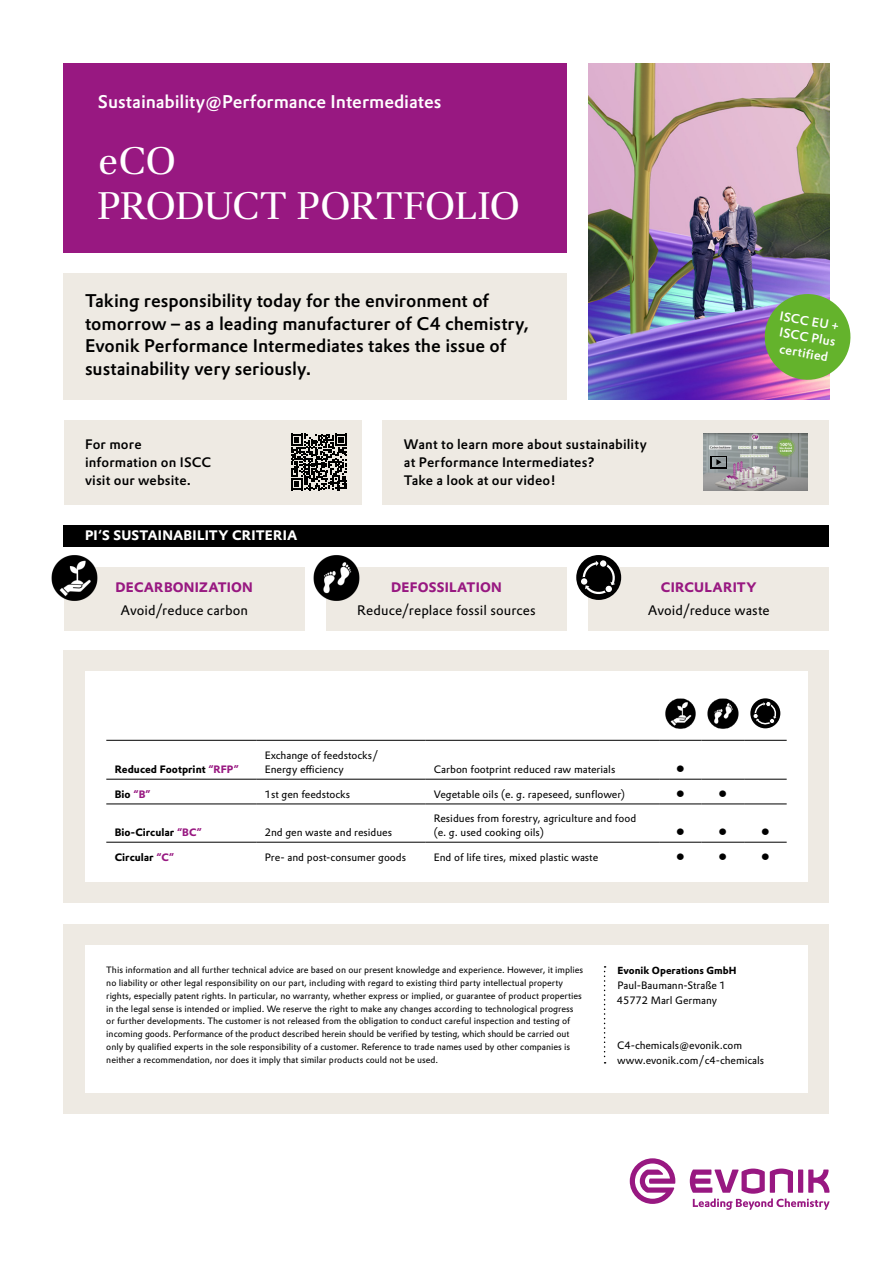
<style>
.page{position:relative;width:893px;height:1263px;background:#fff}
.page>*{position:absolute;margin:0;border:0;box-sizing:border-box;transform-origin:0 0}
.t1{font:37.5px/45px "Evonik Antares";letter-spacing:-.015em;color:#fff}
.t2{font:500 18px/22.5px "Evonik Prokyon";letter-spacing:-.005em;color:#000}
.t3{font:500 18px "Evonik Prokyon";letter-spacing:-.005em;color:#fff}
.t4{font:500 13.5px/18px "Evonik Prokyon";letter-spacing:.01em;color:#000}
.t5{font:13.5px "Evonik Prokyon";letter-spacing:.01em;color:#000}
.t6{font:700 13.5px "Evonik Prokyon";letter-spacing:.015em;color:#981881}
.t7{font:700 13.5px "Evonik Prokyon";letter-spacing:.015em;color:#fff}
.t8{font:500 12.6px/16.2px "Evonik Prokyon";color:#fff;text-align:justify}
.t9{font:12px "Evonik Prokyon";color:#000}
.t10{font:10.5px/15px "Evonik Prokyon";color:#000}
.t11{font:700 10.5px "Evonik Prokyon";color:#000}
.t12{font:700 10.05px "Evonik Prokyon";color:#000}
.t13{font:9px/13px "Evonik Prokyon";color:#000}
.s1{color:#981881}
</style>
<div class="page">
<div style="left:64px;top:420px;width:297px;height:84px;background:#eeeae3"></div>
<div style="left:383px;top:420px;width:446px;height:84px;background:#eeeae3"></div>
<div style="left:64px;top:651px;width:765px;height:252px;background:#eeeae3"></div>
<div style="left:64px;top:924px;width:765px;height:189px;background:#eeeae3"></div>
<div style="left:85px;top:945px;width:723px;height:147px;background:#fff"></div>
<svg style="left:690px;top:1168px;width:140px;height:42px"></svg>
<svg style="left:630px;top:1158px;width:45px;height:46px"></svg>
<div style="left:64px;top:273px;width:503px;height:126px;background:#eeeae3"></div>
<div style="left:64px;top:63px;width:503px;height:189px;background:#981881"></div>
<img style="left:588px;top:63px;width:241px;height:336px">
<div style="left:64px;top:525px;width:765px;height:21px;background:#000"></div>
<svg style="left:604px;top:966px;width:2px;height:97px"></svg>
<div style="left:85px;top:672px;width:723px;height:210px;background:#fff"></div>
<img style="left:665px;top:698px;width:74px;height:31px">
<svg style="left:750px;top:698px;width:30px;height:30px"></svg>
<svg style="left:753px;top:701px;width:24px;height:26px"></svg>
<div style="left:326px;top:567px;width:241px;height:63px;background:#eeeae3"></div>
<div style="left:64px;top:567px;width:241px;height:63px;background:#eeeae3"></div>
<div style="left:588px;top:567px;width:241px;height:63px;background:#eeeae3"></div>
<img style="left:51px;top:555px;width:47px;height:46px">
<img style="left:313px;top:555px;width:47px;height:46px">
<svg style="left:576px;top:555px;width:45px;height:45px"></svg>
<svg style="left:580px;top:559px;width:36px;height:39px"></svg>
<svg style="left:761px;top:291px;width:90px;height:92px;background:#84b061"></svg>
<img style="left:704px;top:434px;width:104px;height:56px">
<svg style="left:710px;top:456px;width:17px;height:12px"></svg>
<div style="left:712px;top:457px;width:13px;height:10px;background:#9aa3a4"></div>
<svg style="left:716px;top:459px;width:5px;height:6px"></svg>
<svg style="left:291px;top:434px;width:56px;height:56px"></svg>
<hr style="left:106px;top:803px;width:150px;height:1px;background:#000">
<hr style="left:256px;top:803px;width:169px;height:1px;background:#000">
<hr style="left:425px;top:803px;width:234px;height:1px;background:#000">
<hr style="left:659px;top:803px;width:43px;height:1px;background:#000">
<hr style="left:702px;top:803px;width:42px;height:1px;background:#000">
<hr style="left:744px;top:803px;width:43px;height:1px;background:#000">
<hr style="left:106px;top:842px;width:150px;height:1px;background:#000">
<hr style="left:256px;top:842px;width:169px;height:1px;background:#000">
<hr style="left:425px;top:842px;width:234px;height:1px;background:#000">
<hr style="left:659px;top:842px;width:43px;height:1px;background:#000">
<hr style="left:702px;top:842px;width:42px;height:1px;background:#000">
<hr style="left:744px;top:842px;width:43px;height:1px;background:#000">
<hr style="left:106px;top:740px;width:150px;height:1px;background:#000">
<hr style="left:256px;top:740px;width:169px;height:1px;background:#000">
<hr style="left:425px;top:740px;width:234px;height:1px;background:#000">
<hr style="left:659px;top:740px;width:43px;height:1px;background:#000">
<hr style="left:702px;top:740px;width:42px;height:1px;background:#000">
<hr style="left:744px;top:740px;width:43px;height:1px;background:#000">
<hr style="left:106px;top:779px;width:150px;height:1px;background:#000">
<hr style="left:256px;top:779px;width:169px;height:1px;background:#000">
<hr style="left:425px;top:779px;width:234px;height:1px;background:#000">
<hr style="left:659px;top:779px;width:43px;height:1px;background:#000">
<hr style="left:702px;top:779px;width:42px;height:1px;background:#000">
<hr style="left:744px;top:779px;width:43px;height:1px;background:#000">
<h2 class="t3" style="left:98px;top:88px;width:345px">Sustainability@Performance Intermediates</h2>
<h1 class="t1" style="left:98px;top:136px;width:424px">eCO<br>PRODUCT PORTFOLIO</h1>
<h2 class="t2" style="left:85px;top:288px;width:445px">Taking responsibility today for the environment of tomorrow – as a leading manufacturer of C4 chemistry, Evonik Performance Intermediates takes the issue of sustainability very seriously.</h2>
<h3 class="t8" style="left:781px;top:307px;width:62px;rotate:10deg">ISCC EU + ISCC Plus certifi ed</h3>
<h3 class="t4" style="left:85px;top:434px;width:128px">For more information on ISCC visit our website.</h3>
<h3 class="t4" style="left:404px;top:434px;width:244px">Want to learn more about sustainability at Performance Intermediates?<br>Take a look at our video!</h3>
<h3 class="t7" style="left:85px;top:525px;width:214px">PI‘S SUSTAINABILITY CRITERIA</h3>
<h3 class="t6" style="left:116px;top:576px;width:139px">DECARBONIZATION</h3>
<h3 class="t5" style="left:120px;top:599px;width:129px">Avoid/reduce carbon</h3>
<h3 class="t6" style="left:391px;top:576px;width:112px">DEFOSSILATION</h3>
<h3 class="t5" style="left:357px;top:599px;width:180px">Reduce/replace fossil sources</h3>
<h3 class="t6" style="left:661px;top:576px;width:97px">CIRCULARITY</h3>
<h3 class="t5" style="left:648px;top:599px;width:123px">Avoid/reduce waste</h3>
<p class="t11" style="left:115px;top:760px;width:126px">Reduced Footprint <span class="s1">“RFP”</span></p>
<p class="t10" style="left:265px;top:748px;width:115px;line-height:13.5px">Exchange of feedstocks/<br>Energy efficiency</p>
<p class="t10" style="left:434px;top:761px;width:183px">Carbon footprint reduced raw materials</p>
<h3 class="t9" style="left:676px;top:759px;width:10px">▯</h3>
<p class="t11" style="left:115px;top:785px;width:37px">Bio <span class="s1">“B”</span></p>
<p class="t10" style="left:265px;top:786px;width:87px">1st gen feedstocks</p>
<p class="t10" style="left:434px;top:786px;width:193px">Vegetable oils (e. g. rapeseed, sunflower)</p>
<h3 class="t9" style="left:676px;top:784px;width:10px">▯</h3>
<h3 class="t9" style="left:719px;top:784px;width:10px">▯</h3>
<p class="t11" style="left:115px;top:823px;width:89px">Bio-Circular <span class="s1">“BC”</span></p>
<p class="t10" style="left:265px;top:824px;width:129px">2nd gen waste and residues</p>
<p class="t10" style="left:434px;top:811px;width:204px;line-height:13.5px">Residues from forestry, agriculture and food (e. g. used cooking oils)</p>
<h3 class="t9" style="left:676px;top:822px;width:10px">▯</h3>
<h3 class="t9" style="left:719px;top:822px;width:10px">▯</h3>
<h3 class="t9" style="left:761px;top:822px;width:10px">▯</h3>
<p class="t11" style="left:115px;top:848px;width:61px">Circular <span class="s1">“C”</span></p>
<p class="t10" style="left:265px;top:849px;width:143px">Pre- and post-consumer goods</p>
<p class="t10" style="left:434px;top:849px;width:166px">End of life tires, mixed plastic waste</p>
<h3 class="t9" style="left:676px;top:847px;width:10px">▯</h3>
<h3 class="t9" style="left:719px;top:847px;width:10px">▯</h3>
<h3 class="t9" style="left:761px;top:847px;width:10px">▯</h3>
<p class="t13" style="left:106px;top:962px;width:478px">This information and all further technical advice are based on our present knowledge and experience. However, it implies no liability or other legal responsibility on our part, including with regard to existing third party intellectual property rights, especially patent rights. In particular, no warranty, whether express or implied, or guarantee of product properties in the legal sense is intended or implied. We reserve the right to make any changes according to technological progress or further developments. The customer is not released from the obligation to conduct careful inspection and testing of incoming goods. Performance of the product described herein should be verified by testing, which should be carried out only by qualified experts in the sole responsibility of a customer. Reference to trade names used by other companies is neither a recommendation, nor does it imply that similar products could not be used.</p>
<p class="t12" style="left:618px;top:962px;width:120px">Evonik Operations GmbH</p>
<p class="t10" style="left:617px;top:977px;width:111px">Paul-Baumann-Straße 1<br>45772 Marl Germany</p>
<p class="t10" style="left:617px;top:1037px;width:149px">C4-chemicals@evonik.com www.evonik.com/c4-chemicals</p>
</div>
